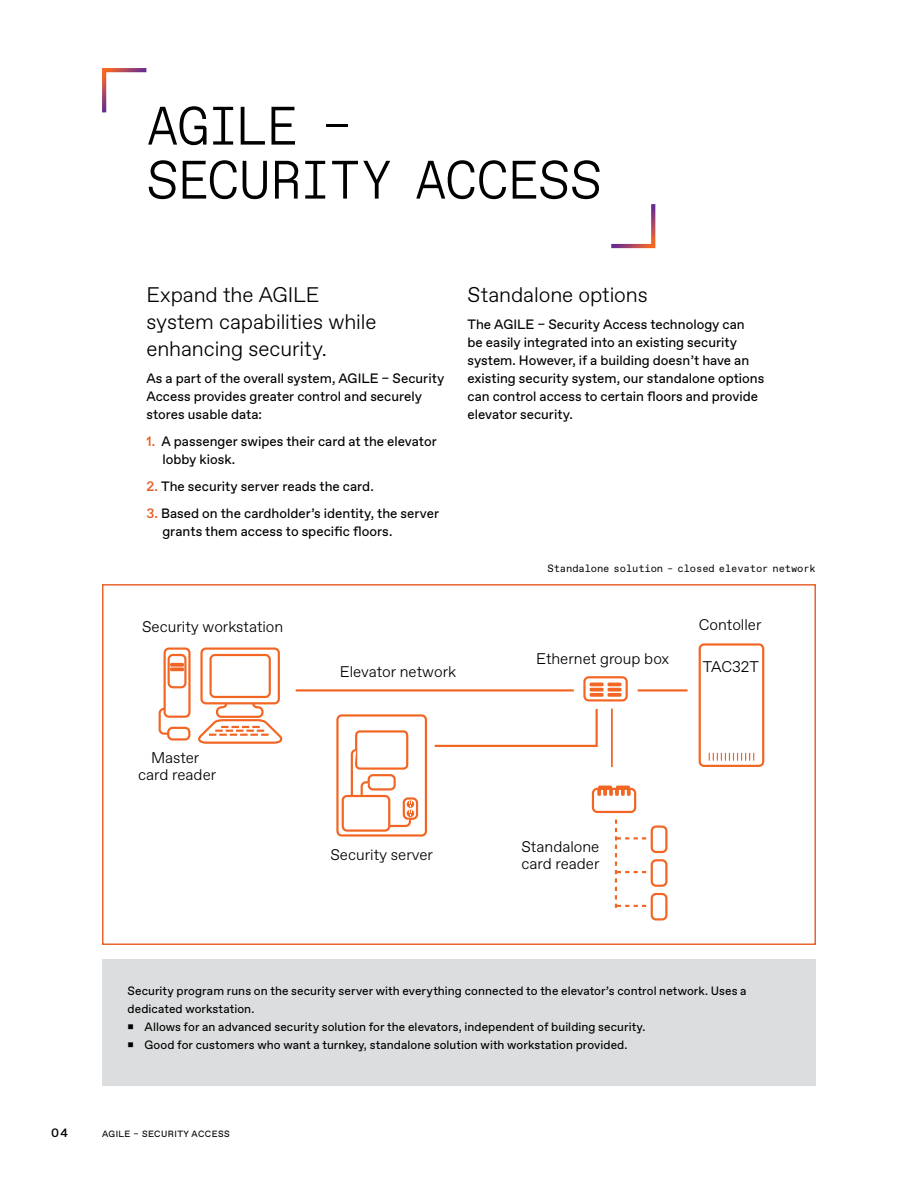
<style>
.page{position:relative;width:918px;height:1188px;background:#fff}
.page>*{position:absolute;margin:0;border:0;box-sizing:border-box;transform-origin:0 0}
.t1{font:300 54px/54px "TKE Type Mono";letter-spacing:-.035em;color:#000}
.t2{font:300 21px/27px "TKE Type";letter-spacing:-.005em;color:#000}
.t3{font:300 15.45px/16.8px "TKE Type";color:#000;text-align:center}
.t4{font:13.5px/18px "TKE Type";color:#000}
.t5{font:12px "TKE Type";letter-spacing:.005em;color:#000}
.t6{font:500 12px "TKE Type";color:#000}
.t7{font:10.5px "TKE Type Mono";letter-spacing:-.01em;color:#000}
.t8{font:9px "TKE Type";letter-spacing:.05em;color:#000}
.s1{font-weight:500;color:#e85d24}
</style>
<div class="page">
<svg style="left:102px;top:68px;width:45px;height:45px"></svg>
<svg style="left:611px;top:204px;width:45px;height:45px"></svg>
<svg style="left:584px;top:677px;width:43px;height:23px"></svg>
<div style="left:583px;top:676px;width:45px;height:26px;border:2px solid #f26522;border-radius:4px"></div>
<div style="left:590px;top:683px;width:14px;height:3px;border:2px solid #f26522"></div>
<div style="left:607px;top:683px;width:15px;height:3px;border:2px solid #f26522"></div>
<div style="left:200px;top:648px;width:80px;height:56px;border:2px solid #f26522;border-radius:4px"></div>
<svg style="left:158px;top:707px;width:9px;height:28px"></svg>
<div style="left:209px;top:654px;width:62px;height:44px;border:2px solid #f26522;border-radius:4px"></div>
<div style="left:164px;top:648px;width:27px;height:70px;border:2px solid #f26522;border-radius:4px"></div>
<div style="left:168px;top:654px;width:19px;height:34px;border:2px solid #f26522;border-radius:4px"></div>
<div style="left:170px;top:663px;width:14px;height:4px;border:2px solid #f26522"></div>
<svg style="left:171px;top:664px;width:12px;height:3px"></svg>
<div style="left:170px;top:667px;width:14px;height:4px;border:2px solid #f26522"></div>
<div style="left:167px;top:727px;width:23px;height:14px;border:2px solid #f26522;border-radius:4px"></div>
<svg style="left:198px;top:696px;width:85px;height:48px"></svg>
<div style="left:699px;top:643px;width:65px;height:124px;border:2px solid #f26522;border-radius:4px"></div>
<svg style="left:709px;top:753px;width:45px;height:8px"></svg>
<svg style="left:295px;top:684px;width:393px;height:224px"></svg>
<div style="left:652px;top:860px;width:14px;height:26px;background:#fff;border-radius:4px"></div>
<div style="left:651px;top:859px;width:16px;height:28px;border:2px solid #f26522;border-radius:4px"></div>
<div style="left:652px;top:894px;width:14px;height:25px;background:#fff;border-radius:4px"></div>
<div style="left:651px;top:893px;width:16px;height:28px;border:2px solid #f26522;border-radius:4px"></div>
<div style="left:102px;top:959px;width:714px;height:127px;background:#dcddde"></div>
<h1 class="t1" style="left:146px;top:100px;width:457px">AGILE –<br>SECURITY ACCESS</h1>
<h2 class="t2" style="left:146px;top:282px;width:232px">Expand the AGILE system capabilities while enhancing security.</h2>
<p class="t4" style="left:146px;top:370px;width:299px">As a part of the overall system, AGILE – Security<br>Access provides greater control and securely stores usable data:</p>
<p class="t4" style="left:162px;top:433px;width:276px;text-indent:-16px"><span class="s1">1.</span> A passenger swipes their card at the elevator lobby kiosk.</p>
<p class="t4" style="left:146px;top:478px;width:229px"><span class="s1">2.</span> The security server reads the card.</p>
<p class="t4" style="left:162px;top:505px;width:278px;text-indent:-16px"><span class="s1">3.</span> Based on the cardholder’s identity, the server grants them access to specific floors.</p>
<h2 class="t2" style="left:468px;top:282px;width:182px">Standalone options</h2>
<p class="t4" style="left:468px;top:316px;width:298px">The AGILE – Security Access technology can<br>be easily integrated into an existing security system. However, if a building doesn’t have an existing security system, our standalone options can control access to certain floors and provide elevator security.</p>
<p class="t7" style="left:548px;top:562px;width:270px">Standalone solution – closed elevator network</p>
<p class="t3" style="left:142px;top:620px;width:143px">Security workstation</p>
<p class="t3" style="left:340px;top:665px;width:118px">Elevator network</p>
<p class="t3" style="left:536px;top:652px;width:135px">Ethernet group box</p>
<p class="t3" style="left:699px;top:618px;width:64px">Contoller</p>
<p class="t3" style="left:703px;top:659px;width:57px">TAC32T</p>
<p class="t3" style="left:138px;top:751px;width:80px">Master card reader</p>
<p class="t3" style="left:330px;top:848px;width:104px">Security server</p>
<p class="t3" style="left:521px;top:840px;width:80px;text-align:left">Standalone card reader</p>
<p class="t5" style="left:128px;top:984px;width:621px">Security program runs on the security server with everything connected to the elevator’s control network. Uses a</p>
<p class="t5" style="left:128px;top:1002px;width:128px">dedicated workstation.</p>
<p class="t5" style="left:145px;top:1020px;width:502px">Allows for an advanced security solution for the elevators, independent of building security.</p>
<p class="t5" style="left:145px;top:1038px;width:485px">Good for customers who want a turnkey, standalone solution with workstation provided.</p>
<p class="t6" style="left:51px;top:1126px;width:18px">04</p>
<p class="t8" style="left:102px;top:1129px;width:129px">AGILE – SECURITY ACCESS</p>
</div>
